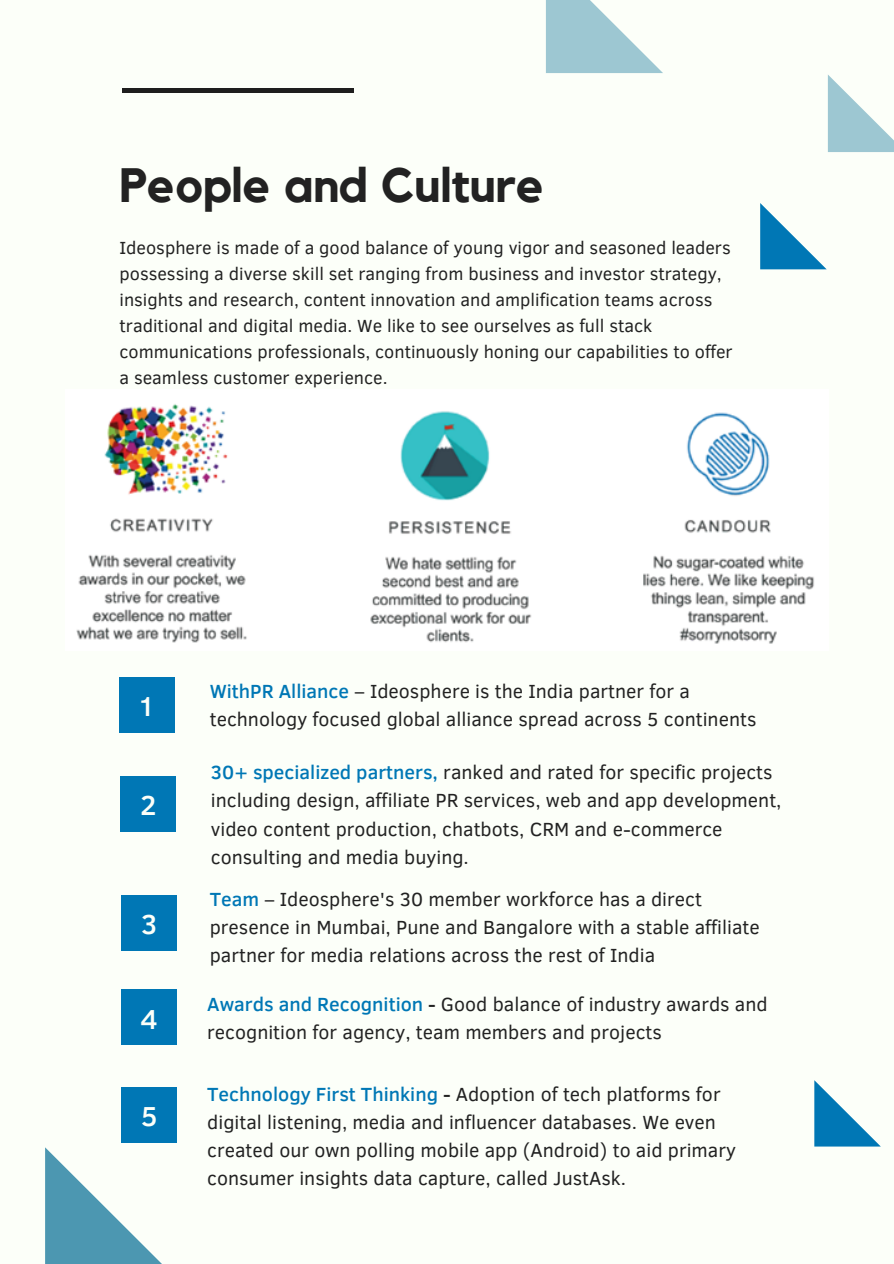
<style>
.page{position:relative;width:894px;height:1264px;background:#fff}
.page>*{position:absolute;margin:0;border:0;box-sizing:border-box;transform-origin:0 0}
.t1{font:700 48px "Kollektif";color:#222}
.t2{font:500 28.2px "Clear Sans";color:#fcfff9}
.t3{font:19.5px/28.2px "Clear Sans";color:#222}
.t4{font:18px/26px "Clear Sans";color:#222}
.s1{font-weight:500;color:#0077b5}
.s2{font-weight:500}
</style>
<div class="page">
<div style="left:0;top:0;width:893px;height:1263px;background:#fcfff9"></div>
<svg style="left:45px;top:1147px;width:116px;height:116px"></svg>
<svg style="left:760px;top:203px;width:66px;height:66px"></svg>
<svg style="left:546px;top:0;width:117px;height:73px"></svg>
<svg style="left:814px;top:1080px;width:66px;height:66px"></svg>
<hr style="left:122px;top:88px;width:231px;height:4px;background:#1e1e1e">
<svg style="left:827px;top:75px;width:66px;height:77px"></svg>
<div style="left:119px;top:677px;width:56px;height:55px;background:#0077b5"></div>
<div style="left:121px;top:776px;width:55px;height:55px;background:#0077b5"></div>
<div style="left:122px;top:895px;width:55px;height:55px;background:#0077b5"></div>
<div style="left:122px;top:989px;width:55px;height:56px;background:#0077b5"></div>
<img style="left:76px;top:404px;width:738px;height:240px">
<div style="left:122px;top:1087px;width:55px;height:55px;background:#0077b5"></div>
<h1 class="t1" style="left:119px;top:163px;width:426px">People and Culture</h1>
<p class="t4" style="left:119px;top:234px;width:614px">Ideosphere is made of a good balance of young vigor and seasoned leaders possessing a diverse skill set ranging from business and investor strategy, insights and research, content innovation and amplification teams across traditional and digital media. We like to see ourselves as full stack communications professionals, continuously honing our capabilities to offer a seamless customer experience.</p>
<h2 class="t2" style="left:138px;top:685px;width:19px">1</h2>
<h2 class="t2" style="left:140px;top:784px;width:18px">2</h2>
<h2 class="t2" style="left:141px;top:903px;width:18px">3</h2>
<h2 class="t2" style="left:140px;top:998px;width:19px">4</h2>
<h2 class="t2" style="left:141px;top:1095px;width:18px">5</h2>
<p class="t3" style="left:210px;top:676px;width:548px"><span class="s1">WithPR Alliance</span> – Ideosphere is the India partner for a technology focused global alliance spread across 5 continents</p>
<p class="t3" style="left:211px;top:757px;width:572px"><span class="s1">30+ specialized partners,</span> ranked and rated for specific projects including design, affiliate PR services, web and app development, video content production, chatbots, CRM and e-commerce consulting and media buying.</p>
<p class="t3" style="left:210px;top:883px;width:551px"><span class="s1">Team</span> – Ideosphere's 30 member workforce has a direct presence in Mumbai, Pune and Bangalore with a stable affiliate partner for media relations across the rest of India</p>
<p class="t3" style="left:207px;top:988px;width:562px"><span class="s1">Awards and Recognition</span> <span class="s2">-</span> Good balance of industry awards and recognition for agency, team members and projects</p>
<p class="t3" style="left:207px;top:1078px;width:530px"><span class="s1">Technology First Thinking</span> <span class="s2">-</span> Adoption of tech platforms for digital listening, media and influencer databases. We even created our own polling mobile app (Android) to aid primary consumer insights data capture, called JustAsk.</p>
</div>
